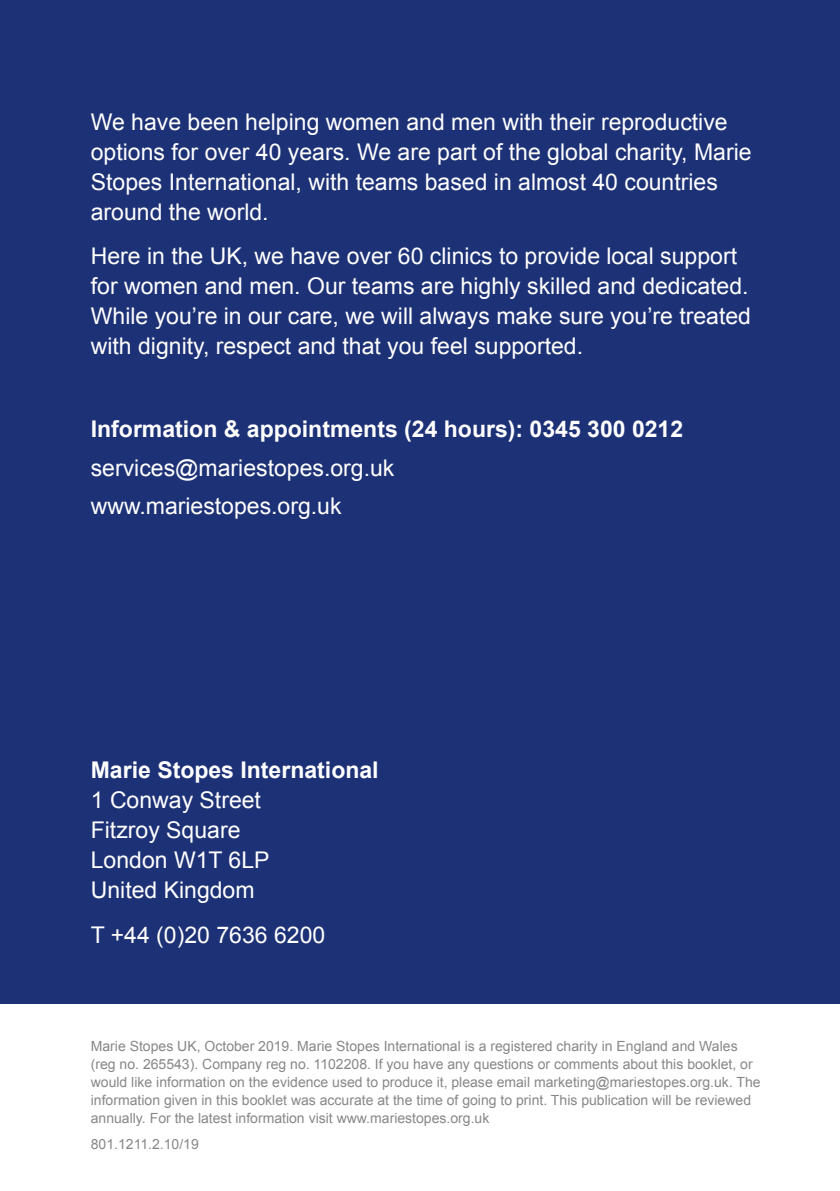
<style>
.page{position:relative;width:840px;height:1191px;background:#fff}
.page>*{position:absolute;margin:0;border:0;box-sizing:border-box;transform-origin:0 0}
.t1{font:23px/30px "Arial";color:#fff}
.t2{font:700 23px "Arial";color:#fff}
.t3{font:14px/18px "Arial";color:#878787}
</style>
<div class="page">
<div style="left:0;top:0;width:839px;height:1003px;background:#1d3176"></div>
<p class="t1" style="left:91px;top:107px;width:662px">We have been helping women and men with their reproductive options for over 40 years. We are part of the global charity, Marie Stopes International, with teams based in almost 40 countries around the world.</p>
<p class="t1" style="left:91px;top:241px;width:661px">Here in the UK, we have over 60 clinics to provide local support for women and men. Our teams are highly skilled and dedicated.<br>While you’re in our care, we will always make sure you’re treated with dignity, respect and that you feel supported.</p>
<p class="t2" style="left:91px;top:414px;width:593px">Information &amp; appointments (24 hours): 0345 300 0212</p>
<p class="t1" style="left:91px;top:448px;width:305px;line-height:38.6px">services@mariestopes.org.uk www.mariestopes.org.uk</p>
<p class="t2" style="left:91px;top:754px;width:289px">Marie Stopes International</p>
<p class="t1" style="left:91px;top:785px;width:180px">1 Conway Street<br>Fitzroy Square<br>London W1T 6LP<br>United Kingdom</p>
<p class="t1" style="left:91px;top:920px;width:236px">T +44 (0)20 7636 6200</p>
<p class="t3" style="left:91px;top:1036px;width:671px">Marie Stopes UK, October 2019. Marie Stopes International is a registered charity in England and Wales (reg no. 265543). Company reg no. 1102208. If you have any questions or comments about this booklet, or would like information on the evidence used to produce it, please email marketing@mariestopes.org.uk. The information given in this booklet was accurate at the time of going to print. This publication will be reviewed annually. For the latest information visit www.mariestopes.org.uk</p>
<p class="t3" style="left:91px;top:1135px;width:109px">801.1211.2.10/19</p>
</div>
